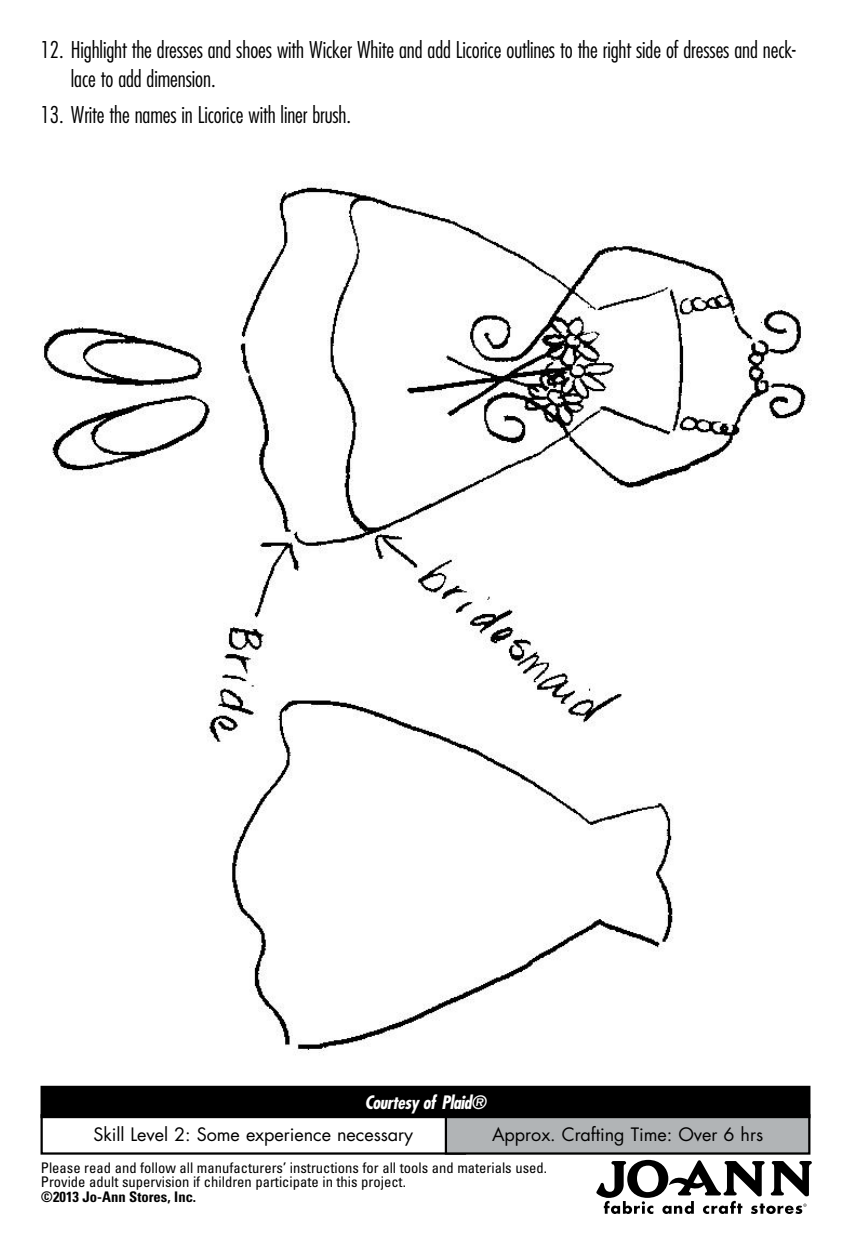
<style>
.page{position:relative;width:851px;height:1256px;background:#fff}
.page>*{position:absolute;margin:0;border:0;box-sizing:border-box;transform-origin:0 0}
.t1{font:300 condensed 22.5px/29.2px "Futura";letter-spacing:-.005em;color:#000}
.Skill_Level___Approx{font:18px "Futura";letter-spacing:-.005em;color:#000}
.Courtesy_box{font:italic 700 condensed 18px "Futura";letter-spacing:-.025em;color:#fff}
.t2{font:condensed 14.62px/14.6px "Univers";color:#000}
.s1{font-weight:700}
</style>
<div class="page">
<div style="left:40px;top:1114px;width:426px;height:40px;border:2px solid #000"></div>
<div style="left:446px;top:1115px;width:363px;height:38px;background:#b1b4b6"></div>
<div style="left:445px;top:1114px;width:365px;height:40px;border:2px solid #000"></div>
<svg style="left:596px;top:1159px;width:215px;height:55px"></svg>
<div style="left:41px;top:1086px;width:768px;height:31px;background:#000"></div>
<div style="left:40px;top:1085px;width:770px;height:33px;border:1px solid #000"></div>
<img style="left:42px;top:185px;width:770px;height:870px">
<p class="t1" style="left:71px;top:35px;width:726px;text-indent:-30px">12. Highlight the dresses and shoes with Wicker White and add Licorice outlines to the right side of dresses and neck&shy;lace to add dimension.</p>
<p class="t1" style="left:40px;top:100px;width:312px">13. Write the names in Licorice with liner brush.</p>
<p class="Courtesy_box" style="left:365px;top:1091px;width:123px">Courtesy of Plaid®</p>
<p class="Skill_Level___Approx" style="left:93px;top:1123px;width:321px">Skill Level 2: Some experience necessary</p>
<p class="Skill_Level___Approx" style="left:492px;top:1123px;width:272px">Approx. Crafting Time: Over 6 hrs</p>
<p class="t2" style="left:41px;top:1159px;width:507px">Please read and follow all manufacturers’ instructions for all tools and materials used.<br>Provide adult supervision if children participate in this project.<br><span class="s1">©2013 Jo-Ann Stores, Inc.</span></p>
</div>
